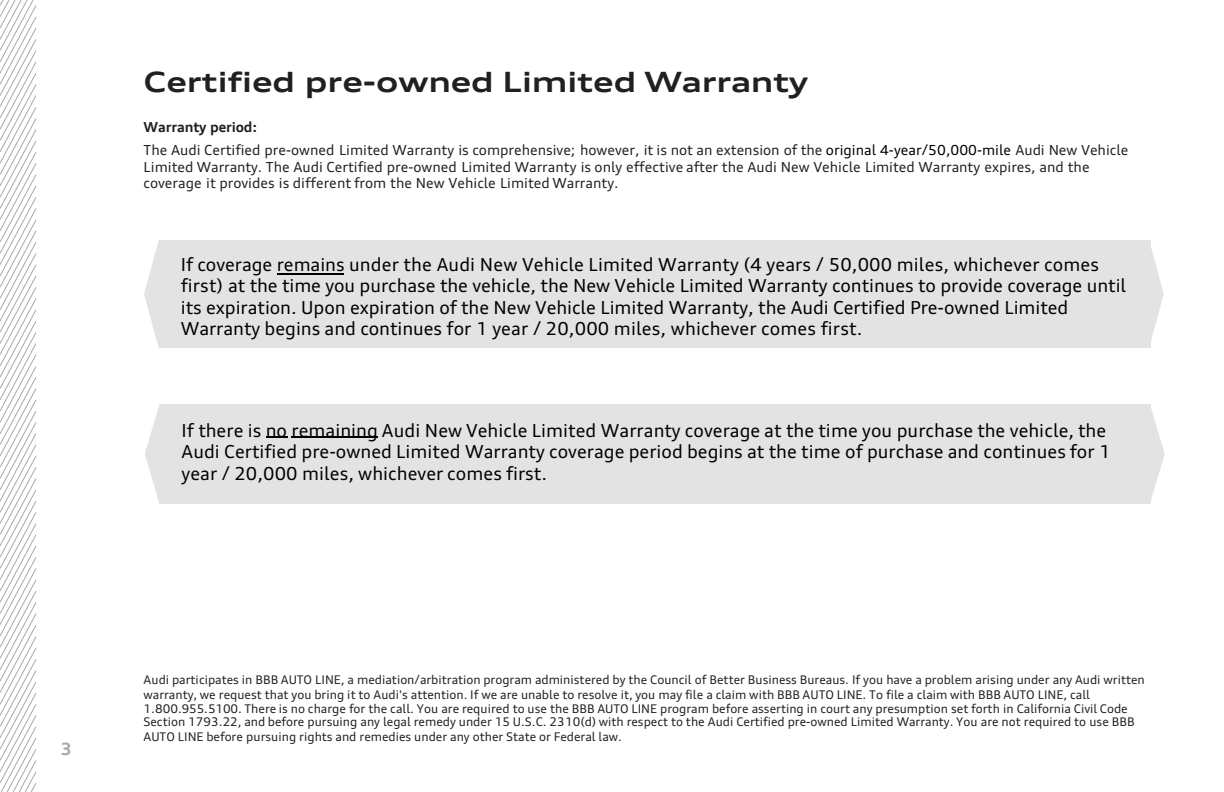
<style>
.page{position:relative;width:1224px;height:792px;background:#fff}
.page>*{position:absolute;margin:0;border:0;box-sizing:border-box;transform-origin:0 0}
.t1{font:700 expanded 28px "Audi Type";letter-spacing:-.005em;color:#231f20}
.t2{font:18px/21.6px "Audi Type";letter-spacing:-.005em;color:#000}
.t3{font:700 17px "Audi Type";color:#a7a9ac}
.t4{font:14px/22.8px "Audi Type";color:#231f20}
.t5{font:12px/14px "Audi Type";color:#231f20}
.s1{font-weight:700}
.s2{color:#000}
</style>
<div class="page">
<svg style="left:0;top:0;width:37px;height:792px"></svg>
<div style="left:159px;top:240px;width:991px;height:108px;background:#e3e3e3"></div>
<svg style="left:144px;top:241px;width:15px;height:106px"></svg>
<svg style="left:1150px;top:240px;width:14px;height:108px"></svg>
<div style="left:160px;top:404px;width:991px;height:100px;background:#e3e3e3"></div>
<svg style="left:266px;top:437px;width:21px;height:1px"></svg>
<hr style="left:292px;top:437px;width:86px;height:1px;background:#000">
<svg style="left:145px;top:404px;width:15px;height:100px"></svg>
<svg style="left:1151px;top:409px;width:14px;height:90px"></svg>
<hr style="left:277px;top:273px;width:67px;height:1px;background:#000">
<h1 class="t1" style="left:144px;top:65px;width:666px">Certified pre-owned Limited Warranty</h1>
<h1 class="t4" style="left:144px;top:115px;width:986px"><span class="s1">Warranty period:<br></span>The Audi Certified pre-owned Limited Warranty is comprehensive; however, it is not an extension of the <span class="s2">original 4-year/50,000-mile</span> Audi New Vehicle</h1>
<h1 class="t4" style="left:144px;top:158px;width:948px;line-height:16.8px">Limited Warranty. The Audi Certified pre-owned Limited Warranty is only effective after the Audi New Vehicle Limited Warranty expires, and the coverage it provides is different from the New Vehicle Limited Warranty.</h1>
<p class="t2" style="left:181px;top:253px;width:947px">If coverage remains under the Audi New Vehicle Limited Warranty (4 years / 50,000 miles, whichever comes first) at the time you purchase the vehicle, the New Vehicle Limited Warranty continues to provide coverage until its expiration. Upon expiration of the New Vehicle Limited Warranty, the Audi Certified Pre-owned Limited Warranty begins and continues for 1 year / 20,000 miles, whichever comes first.</p>
<p class="t2" style="left:182px;top:419px;width:930px">If there is no remaining Audi New Vehicle Limited Warranty coverage at the time you purchase the vehicle, the<br>Audi Certified pre-owned Limited Warranty coverage period begins at the time of purchase and continues for 1 year / 20,000 miles, whichever comes first.</p>
<p class="t3" style="left:61px;top:739px;width:13px">3</p>
<p class="t5" style="left:144px;top:673px;width:1003px">Audi participates in BBB AUTO LINE, a mediation/arbitration program administered by the Council of Better Business Bureaus. If you have a problem arising under any Audi written warranty, we request that you bring it to Audi's attention. If we are unable to resolve it, you may file a claim with BBB AUTO LINE. To file a claim with BBB AUTO LINE, call 1.800.955.5100. There is no charge for the call. You are required to use the BBB AUTO LINE program before asserting in court any presumption set forth in California Civil Code Section 1793.22, and before pursuing any legal remedy under 15 U.S.C. 2310(d) with respect to the Audi Certified pre-owned Limited Warranty. You are not required to use BBB AUTO LINE before pursuing rights and remedies under any other State or Federal law.</p>
</div>
